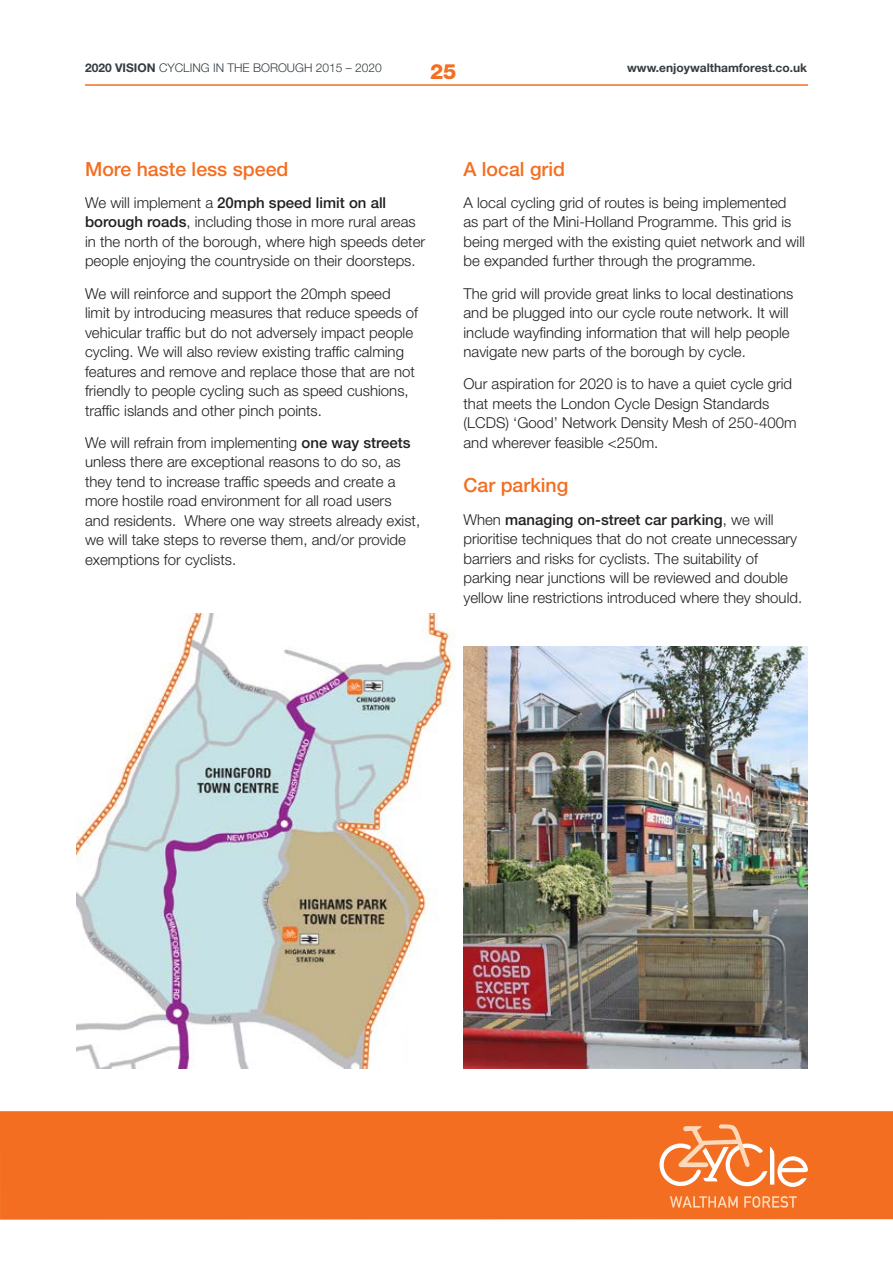
<style>
.page{position:relative;width:893px;height:1263px;background:#fff}
.page>*{position:absolute;margin:0;border:0;box-sizing:border-box;transform-origin:0 0}
.t1{font:800 21px "Helvetica Neue LT Std";color:#f36e21}
.sub_header{font:500 19.5px "Helvetica Neue LT Std";color:#f36e21}
.body_copy{font:300 15px/19.5px "Helvetica Neue LT Std";color:#231f20}
.t2{font:300 12px "Helvetica Neue LT Std";color:#343c41}
.t3{font:700 12px "Helvetica Neue LT Std";color:#343c41}
.s1{font-weight:700}
.s2{font-weight:500}
</style>
<div class="page">
<div style="left:0;top:1111px;width:893px;height:109px;background:#f36e21"></div>
<svg style="left:670px;top:1196px;width:68px;height:11px"></svg>
<svg style="left:744px;top:1196px;width:53px;height:12px"></svg>
<svg style="left:659px;top:1124px;width:149px;height:63px"></svg>
<hr style="left:85px;top:84px;width:723px;height:2px;background:#f36e21">
<img style="left:76px;top:613px;width:379px;height:456px">
<div style="left:408px;top:963px;width:72px;height:117px;background:#fff"></div>
<img style="left:463px;top:646px;width:345px;height:423px">
<p class="t2" style="left:85px;top:61px;width:298px"><span class="s1">2020 VISION</span> CYCLING IN THE BOROUGH 2015 – 2020</p>
<h1 class="t1" style="left:430px;top:59px;width:28px">25</h1>
<p class="t3" style="left:627px;top:61px;width:181px">www.enjoywalthamforest.co.uk</p>
<p class="sub_header" style="left:85px;top:157px;width:205px">More haste less speed</p>
<p class="body_copy" style="left:85px;top:192px;width:342px">We will implement a <span class="s2">20mph speed limit on all borough roads</span>, including those in more rural areas in the north of the borough, where high speeds deter people enjoying the countryside on their doorsteps.</p>
<p class="body_copy" style="left:85px;top:283px;width:335px">We will reinforce and support the 20mph speed limit by introducing measures that reduce speeds of vehicular traffic but do not adversely impact people cycling. We will also review existing traffic calming features and remove and replace those that are not friendly to people cycling such as speed cushions, traffic islands and other pinch points.</p>
<p class="body_copy" style="left:85px;top:432px;width:337px">We will refrain from implementing <span class="s2">one way streets </span>unless there are exceptional reasons to do so, as they tend to increase traffic speeds and create a more hostile road environment for all road users<br>and residents. Where one way streets already exist, we will take steps to reverse them, and/or provide exemptions for cyclists.</p>
<p class="sub_header" style="left:463px;top:157px;width:103px">A local grid</p>
<p class="body_copy" style="left:463px;top:192px;width:343px">A local cycling grid of routes is being implemented as part of the Mini-Holland Programme. This grid is being merged with the existing quiet network and will be expanded further through the programme.</p>
<p class="body_copy" style="left:463px;top:283px;width:331px">The grid will provide great links to local destinations and be plugged into our cycle route network. It will include wayfinding information that will help people navigate new parts of the borough by cycle.</p>
<p class="body_copy" style="left:463px;top:374px;width:335px">Our aspiration for 2020 is to have a quiet cycle grid that meets the London Cycle Design Standards (LCDS) ‘Good’ Network Density Mesh of 250-400m and wherever feasible &lt;250m.</p>
<p class="sub_header" style="left:463px;top:474px;width:106px">Car parking</p>
<p class="body_copy" style="left:463px;top:509px;width:340px">When <span class="s2">managing on-street car parking</span>, we will prioritise techniques that do not create unnecessary barriers and risks for cyclists. The suitability of parking near junctions will be reviewed and double yellow line restrictions introduced where they should.</p>
</div>
